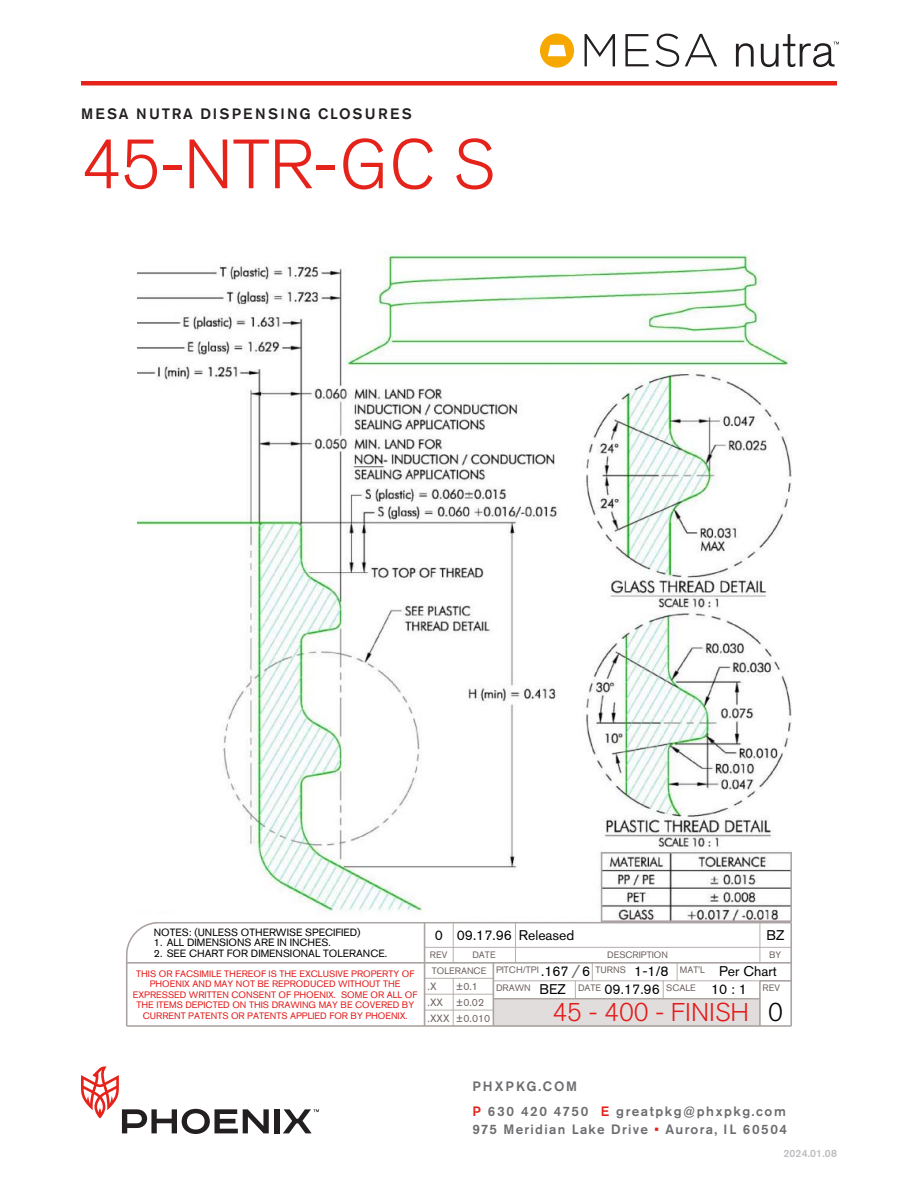
<style>
.page{position:relative;width:918px;height:1188px;background:#fff}
.page>*{position:absolute;margin:0;border:0;box-sizing:border-box;transform-origin:0 0}
.t1{font:300 69px "Akzidenz Grotesk Std";letter-spacing:-.005em;color:#e5231b}
.t2{font:300 25.5px "Akzidenz Grotesk Std";color:#e11c1b}
.t3{font:300 25.5px "Akzidenz Grotesk Std";color:#000}
.t4{font:300 18.6px "Akzidenz Grotesk Std";color:#6e6361}
.t5{font:500 15px "Akzidenz Grotesk Std";letter-spacing:.155em;color:#231f20}
.t6{font:13.95px "Akzidenz Grotesk Std";color:#000}
.t7{font:500 13.5px/24.8px "Akzidenz Grotesk Std";letter-spacing:.115em;color:#6c6d70}
.t8{font:500 13.5px "Akzidenz Grotesk Std";letter-spacing:.095em;color:#6c6d70}
.t9{font:10.5px "Akzidenz Grotesk Std";color:#000}
.t10{font:10.5px/15.9px "Akzidenz Grotesk Std";color:#6e6361}
.t11{font:500 10.5px "Akzidenz Grotesk Std";letter-spacing:.02em;color:#bcbdc0}
.t12{font:9.3px/10.5px "Akzidenz Grotesk Std";color:#e11c1b;text-align:center}
.t13{font:9.3px "Akzidenz Grotesk Std";color:#6e6361}
.s1{color:#e5231b}
</style>
<div class="page">
<div style="left:274px;top:1109px;width:5px;height:24px;background:#231f20"></div>
<svg style="left:81px;top:1066px;width:188px;height:68px"></svg>
<svg style="left:283px;top:1109px;width:36px;height:24px"></svg>
<div style="left:81px;top:81px;width:756px;height:5px;background:#e5231b"></div>
<svg style="left:585px;top:34px;width:30px;height:32px"></svg>
<svg style="left:625px;top:34px;width:24px;height:32px"></svg>
<svg style="left:655px;top:34px;width:24px;height:33px"></svg>
<svg style="left:685px;top:34px;width:32px;height:32px"></svg>
<svg style="left:540px;top:34px;width:34px;height:34px"></svg>
<svg style="left:736px;top:34px;width:103px;height:33px"></svg>
<img style="left:126px;top:359px;width:666px;height:668px">
<hr style="left:760px;top:923px;width:1px;height:40px;background:#b7aeac">
<svg style="left:592px;top:964px;width:1px;height:16px"></svg>
<hr style="left:425px;top:947px;width:366px;height:1px;background:#b7aeac">
<hr style="left:453px;top:978px;width:1px;height:48px;background:#b7aeac">
<hr style="left:493px;top:980px;width:267px;height:1px;background:#b7aeac">
<hr style="left:425px;top:994px;width:68px;height:1px;background:#b7aeac">
<hr style="left:425px;top:1010px;width:68px;height:1px;background:#b7aeac">
<hr style="left:425px;top:978px;width:68px;height:1px;background:#b7aeac">
<svg style="left:515px;top:923px;width:1px;height:39px"></svg>
<svg style="left:453px;top:923px;width:1px;height:39px"></svg>
<svg style="left:663px;top:981px;width:1px;height:17px"></svg>
<svg style="left:575px;top:981px;width:1px;height:17px"></svg>
<svg style="left:677px;top:964px;width:1px;height:16px"></svg>
<hr style="left:493px;top:998px;width:267px;height:2px;background:#aca4a2">
<hr style="left:159px;top:922px;width:632px;height:1px;background:#aca4a2">
<hr style="left:424px;top:923px;width:1px;height:103px;background:#aca4a2">
<hr style="left:760px;top:980px;width:31px;height:2px;background:#aca4a2">
<hr style="left:127px;top:962px;width:664px;height:2px;background:#aca4a2">
<hr style="left:759px;top:981px;width:2px;height:45px;background:#aca4a2">
<hr style="left:127px;top:1025px;width:664px;height:2px;background:#aca4a2">
<hr style="left:790px;top:923px;width:2px;height:103px;background:#aca4a2">
<hr style="left:493px;top:963px;width:1px;height:63px;background:#aca4a2">
<hr style="left:126px;top:955px;width:2px;height:71px;background:#aca4a2">
<svg style="left:126px;top:921px;width:35px;height:36px"></svg>
<img style="left:137px;top:249px;width:654px;height:673px">
<h3 class="t5" style="left:81px;top:105px;width:332px">MESA NUTRA DISPENSING CLOSURES</h3>
<h1 class="t1" style="left:81px;top:126px;width:415px">45-NTR-GC S</h1>
<p class="t9" style="left:154px;top:926px;width:208px">NOTES: (UNLESS OTHERWISE SPECIFIED)</p>
<p class="t9" style="left:154px;top:937px;width:179px">1. ALL DIMENSIONS ARE IN INCHES.</p>
<p class="t6" style="left:435px;top:927px;width:141px">0 09.17.96 Released</p>
<p class="t6" style="left:767px;top:927px;width:20px">BZ</p>
<p class="t9" style="left:154px;top:947px;width:235px">2. SEE CHART FOR DIMENSIONAL TOLERANCE.</p>
<p class="t12" style="left:133px;top:968px;width:286px">THIS OR FACSIMILE THEREOF IS THE EXCLUSIVE PROPERTY OF PHOENIX AND MAY NOT BE REPRODUCED WITHOUT THE EXPRESSED WRITTEN CONSENT OF PHOENIX. SOME OR ALL OF THE ITEMS DEPICTED ON THIS DRAWING MAY BE COVERED BY</p>
<p class="t12" style="left:143px;top:1010px;width:267px">CURRENT PATENTS OR PATENTS APPLIED FOR BY PHOENIX.</p>
<p class="t13" style="left:430px;top:950px;width:19px">REV</p>
<p class="t13" style="left:472px;top:950px;width:25px">DATE</p>
<p class="t13" style="left:607px;top:950px;width:62px">DESCRIPTION</p>
<p class="t13" style="left:769px;top:950px;width:14px">BY</p>
<p class="t13" style="left:432px;top:965px;width:56px">TOLERANCE</p>
<p class="t10" style="left:428px;top:978px;width:64px">.X<br>.XX<br>.XXX ±0.010</p>
<p class="t4" style="left:571px;top:962px;width:10px">/</p>
<p class="t13" style="left:596px;top:964px;width:32px">TURNS</p>
<p class="t13" style="left:680px;top:964px;width:27px">MAT'L</p>
<p class="t13" style="left:496px;top:964px;width:44px">PITCH/TPI</p>
<p class="t6" style="left:719px;top:963px;width:59px">Per Chart</p>
<p class="t6" style="left:634px;top:963px;width:36px">1-1/8</p>
<p class="t6" style="left:541px;top:963px;width:29px">.167</p>
<p class="t6" style="left:582px;top:963px;width:10px">6</p>
<p class="t10" style="left:456px;top:978px;width:30px">±0.1 ±0.02</p>
<p class="t13" style="left:496px;top:982px;width:36px">DRAWN</p>
<p class="t13" style="left:578px;top:982px;width:25px">DATE</p>
<p class="t13" style="left:666px;top:982px;width:31px">SCALE</p>
<p class="t13" style="left:763px;top:982px;width:19px">REV</p>
<p class="t6" style="left:540px;top:981px;width:28px">BEZ</p>
<p class="t6" style="left:605px;top:981px;width:57px">09.17.96</p>
<p class="t6" style="left:711px;top:981px;width:37px">10 : 1</p>
<p class="t2" style="left:552px;top:998px;width:198px">45 - 400 - FINISH</p>
<p class="t3" style="left:768px;top:998px;width:16px">0</p>
<h3 class="t7" style="left:472px;top:1074px;width:315px">PHXPKG.COM<br><span class="s1">P</span> 630 420 4750 <span class="s1">E</span> greatpkg@phxpkg.com</h3>
<h3 class="t8" style="left:472px;top:1121px;width:316px">975 Meridian Lake Drive <span class="s1">•</span> Aurora, IL 60504</h3>
<p class="t11" style="left:783px;top:1147px;width:55px">2024.01.08</p>
</div>
